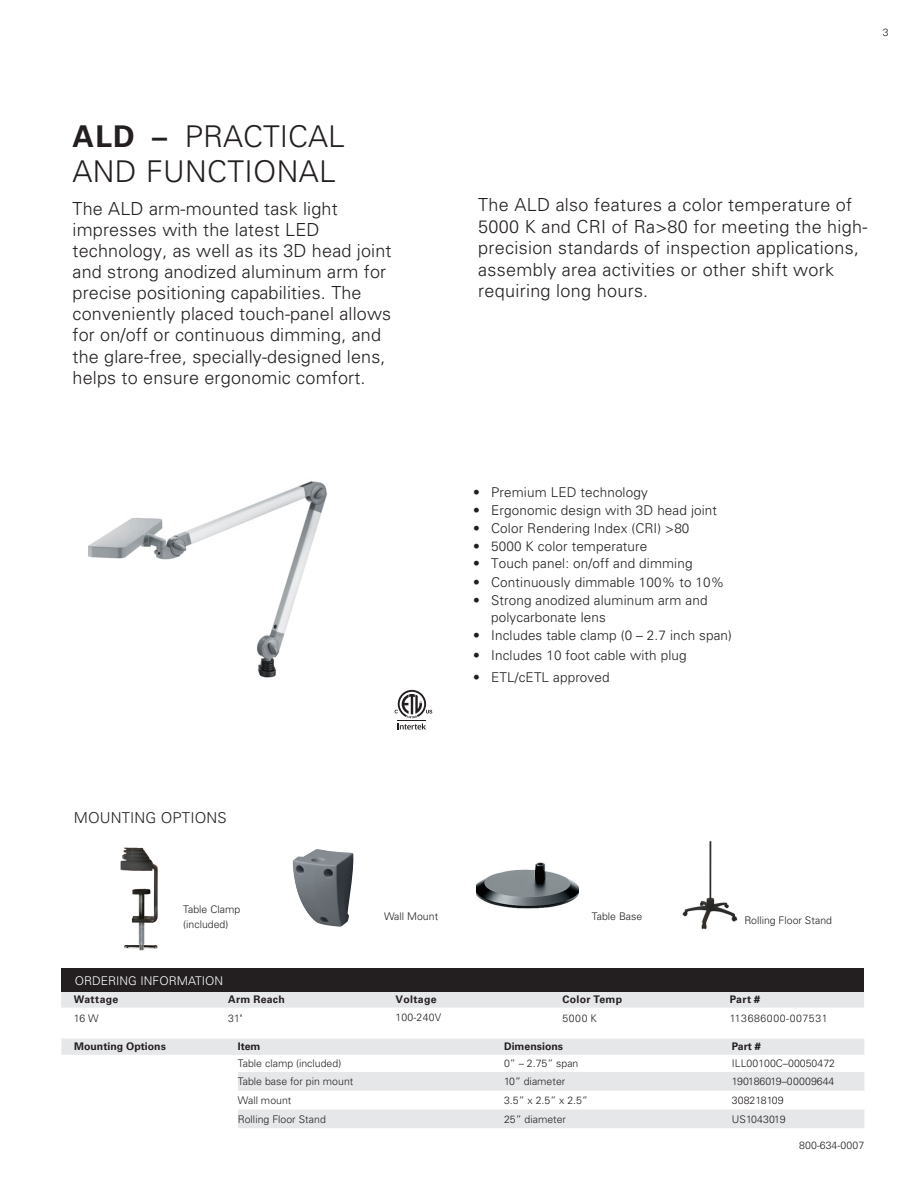
<style>
.page{position:relative;width:918px;height:1188px;background:#fff}
.page>*{position:absolute;margin:0;border:0;box-sizing:border-box;transform-origin:0 0}
.t1{font:300 30px/35.2px "Univers LT Std";letter-spacing:.01em;color:#231f20}
.t2{font:300 18px/21.1px "Univers LT Std";letter-spacing:.01em;color:#231f20}
.t3{font:300 18px/21.6px "Univers LT Std";letter-spacing:.015em;color:#221e1f}
.t4{font:300 15px "Univers LT Std";letter-spacing:.01em;color:#231f20}
.t5{font:300 13.5px/16.2px "Univers LT Std";letter-spacing:.01em;color:#231f20}
.TABLE_KO{font:300 12px "Univers";color:#fff}
.PART_NO_FINAL_10_23{font:300 10.5px/15px "Univers LT Std";color:#231f20}
.Standard_-_Basis_-_W{font:700 10.5px "Univers LT Std";color:#231f20}
.Standard_-_Basis_-_W-2{font:300 10.5px "Univers LT Std";letter-spacing:.055em;color:#231f20}
.Standard_-_Basis_-_W-3{font:700 10.5px "Univers LT Std";letter-spacing:.025em;color:#231f20}
.Standard_-_Basis_-_W-4{font:700 10.5px "Univers LT Std";letter-spacing:.03em;color:#231f20}
.Standard_-_Basis_-_W-5{font:700 10.5px "Univers LT Std";letter-spacing:.035em;color:#231f20}
.s1{font-weight:700}
</style>
<div class="page">
<svg style="left:395px;top:690px;width:37px;height:40px"></svg>
<img style="left:476px;top:862px;width:102px;height:47px">
<img style="left:682px;top:841px;width:56px;height:89px">
<svg style="left:61px;top:1039px;width:803px;height:89px;fill:#ecedef"></svg>
<div style="left:61px;top:991px;width:803px;height:17px;background:#e6e7e9"></div>
<div style="left:61px;top:968px;width:803px;height:23px;background:#231f20"></div>
<img style="left:120px;top:847px;width:38px;height:104px">
<img style="left:292px;top:849px;width:61px;height:78px">
<img style="left:88px;top:481px;width:239px;height:197px">
<p class="t1" style="left:73px;top:119px;width:274px"><span class="s1">ALD –</span> PRACTICAL<br>AND FUNCTIONAL</p>
<p class="t2" style="left:73px;top:198px;width:321px">The ALD arm-mounted task light impresses with the latest LED technology, as well as its 3D head joint and strong anodized aluminum arm for precise positioning capabilities. The conveniently placed touch-panel allows for on/off or continuous dimming, and the glare-free, specially-designed lens, helps to ensure ergonomic comfort.</p>
<p class="PART_NO_FINAL_10_23" style="left:883px;top:25px;width:7px">3</p>
<h2 class="t3" style="left:478px;top:194px;width:391px">The ALD also features a color temperature of 5000 K and CRI of Ra&gt;80 for meeting the high&shy;precision standards of inspection applications, assembly area activities or other shift work requiring long hours.</h2>
<p class="t5" style="left:473px;top:485px;width:176px">• Premium LED technology</p>
<p class="t5" style="left:473px;top:503px;width:245px">• Ergonomic design with 3D head joint</p>
<p class="t5" style="left:473px;top:521px;width:218px">• Color Rendering Index (CRI) &gt;80</p>
<p class="t5" style="left:473px;top:539px;width:176px">• 5000 K color temperature</p>
<p class="t5" style="left:473px;top:556px;width:221px">• Touch panel: on/off and dimming</p>
<p class="t5" style="left:473px;top:575px;width:253px">• Continuously dimmable 100% to 10%</p>
<p class="t5" style="left:491px;top:593px;width:218px;text-indent:-18px">• Strong anodized aluminum arm and polycarbonate lens</p>
<p class="t5" style="left:473px;top:627px;width:260px">• Includes table clamp (0 – 2.7 inch span)</p>
<p class="t5" style="left:473px;top:647px;width:215px">• Includes 10 foot cable with plug</p>
<p class="t5" style="left:473px;top:669px;width:138px">• ETL/cETL approved</p>
<p class="t4" style="left:74px;top:809px;width:154px">MOUNTING OPTIONS</p>
<p class="PART_NO_FINAL_10_23" style="left:183px;top:902px;width:58px">Table Clamp (included)</p>
<p class="PART_NO_FINAL_10_23" style="left:384px;top:909px;width:56px">Wall Mount</p>
<p class="TABLE_KO" style="left:75px;top:973px;width:150px">ORDERING INFORMATION</p>
<p class="PART_NO_FINAL_10_23" style="left:592px;top:909px;width:52px">Table Base</p>
<p class="PART_NO_FINAL_10_23" style="left:744px;top:912px;width:89px">Rolling Floor Stand</p>
<p class="Standard_-_Basis_-_W-4" style="left:74px;top:993px;width:46px">Wattage</p>
<p class="Standard_-_Basis_-_W-3" style="left:228px;top:993px;width:58px">Arm Reach</p>
<p class="Standard_-_Basis_-_W-5" style="left:395px;top:993px;width:43px">Voltage</p>
<p class="Standard_-_Basis_-_W-3" style="left:563px;top:993px;width:61px">Color Temp</p>
<p class="Standard_-_Basis_-_W" style="left:730px;top:993px;width:32px">Part #</p>
<p class="Standard_-_Basis_-_W-2" style="left:74px;top:1012px;width:26px">16 W</p>
<p class="Standard_-_Basis_-_W-2" style="left:228px;top:1012px;width:16px">31"</p>
<p class="Standard_-_Basis_-_W-2" style="left:395px;top:1011px;width:47px">100-240V</p>
<p class="Standard_-_Basis_-_W-2" style="left:563px;top:1012px;width:36px">5000 K</p>
<p class="Standard_-_Basis_-_W-2" style="left:730px;top:1012px;width:99px">113686000-007531</p>
<p class="Standard_-_Basis_-_W" style="left:74px;top:1041px;width:93px">Mounting Options</p>
<p class="Standard_-_Basis_-_W" style="left:238px;top:1041px;width:24px">Item</p>
<p class="Standard_-_Basis_-_W" style="left:504px;top:1041px;width:61px">Dimensions</p>
<p class="Standard_-_Basis_-_W" style="left:732px;top:1041px;width:30px">Part #</p>
<p class="PART_NO_FINAL_10_23" style="left:238px;top:1056px;width:105px">Table clamp (included)</p>
<p class="PART_NO_FINAL_10_23" style="left:504px;top:1056px;width:76px">0” – 2.75” span</p>
<p class="PART_NO_FINAL_10_23" style="left:732px;top:1056px;width:105px">ILL00100C–00050472</p>
<p class="PART_NO_FINAL_10_23" style="left:238px;top:1074px;width:117px">Table base for pin mount</p>
<p class="PART_NO_FINAL_10_23" style="left:504px;top:1074px;width:63px">10” diameter</p>
<p class="PART_NO_FINAL_10_23" style="left:732px;top:1074px;width:104px">190186019–00009644</p>
<p class="PART_NO_FINAL_10_23" style="left:238px;top:1093px;width:55px">Wall mount</p>
<p class="PART_NO_FINAL_10_23" style="left:504px;top:1093px;width:85px">3.5” x 2.5” x 2.5”</p>
<p class="PART_NO_FINAL_10_23" style="left:732px;top:1093px;width:53px">308218109</p>
<p class="PART_NO_FINAL_10_23" style="left:238px;top:1111px;width:89px">Rolling Floor Stand</p>
<p class="PART_NO_FINAL_10_23" style="left:504px;top:1111px;width:64px">25” diameter</p>
<p class="PART_NO_FINAL_10_23" style="left:732px;top:1111px;width:55px">US1043019</p>
<p class="PART_NO_FINAL_10_23" style="left:799px;top:1138px;width:66px">800-634-0007</p>
</div>
